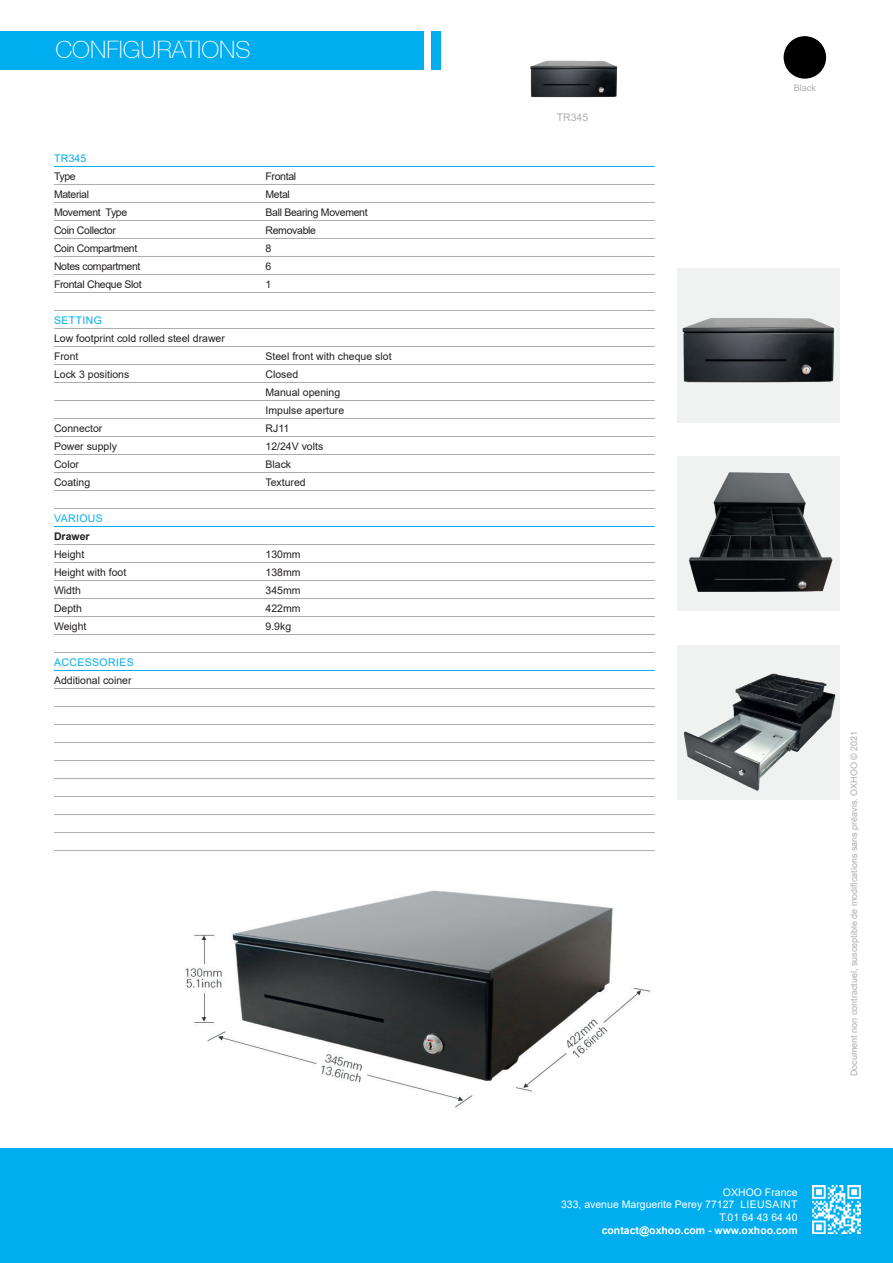
<style>
.page{position:relative;width:893px;height:1263px;background:#fff}
.page>*{position:absolute;margin:0;border:0;box-sizing:border-box;transform-origin:0 0}
.t1{font:100 24px "Helvetica 35";color:#fff}
.t2{font:10.5px/18px "Arial";color:#231f20}
.t3{font:10.5px "Arial";letter-spacing:-.03em;color:#231f20}
.t4{font:10.5px/12.6px "Arial";color:#fff;text-align:right}
.t5{font:700 10.5px "Arial";color:#fff}
.t6{font:10.5px "Arial";letter-spacing:.035em;color:#00aeef}
.t7{font:700 10.5px "Arial";color:#231f20}
.t8{font:10.5px "Arial";color:#abadad}
.t9{font:9px "Arial";color:#abadad}
.t10{font:9px "Arial";color:#aaadad}
</style>
<div class="page">
<img style="left:185px;top:890px;width:466px;height:218px">
<div style="left:0;top:31px;width:424px;height:39px;background:#00aeef"></div>
<div style="left:432px;top:31px;width:9px;height:39px;background:#00aeef"></div>
<div style="left:0;top:1148px;width:893px;height:115px;background:#00aeef"></div>
<img style="left:813px;top:1186px;width:47px;height:47px">
<hr style="left:54px;top:166px;width:601px;height:1px;background:#00aeef">
<hr style="left:54px;top:184px;width:601px;height:1px;background:#abadad">
<hr style="left:54px;top:202px;width:601px;height:1px;background:#abadad">
<hr style="left:54px;top:220px;width:601px;height:1px;background:#abadad">
<hr style="left:54px;top:238px;width:601px;height:1px;background:#abadad">
<hr style="left:54px;top:256px;width:601px;height:1px;background:#abadad">
<hr style="left:54px;top:274px;width:601px;height:1px;background:#abadad">
<hr style="left:54px;top:292px;width:601px;height:1px;background:#abadad">
<hr style="left:54px;top:310px;width:601px;height:1px;background:#abadad">
<hr style="left:54px;top:328px;width:601px;height:1px;background:#abadad">
<hr style="left:54px;top:346px;width:601px;height:1px;background:#abadad">
<hr style="left:54px;top:364px;width:601px;height:1px;background:#abadad">
<hr style="left:54px;top:382px;width:601px;height:1px;background:#abadad">
<hr style="left:54px;top:400px;width:601px;height:1px;background:#abadad">
<hr style="left:54px;top:418px;width:601px;height:1px;background:#abadad">
<hr style="left:54px;top:436px;width:601px;height:1px;background:#abadad">
<hr style="left:54px;top:454px;width:601px;height:1px;background:#abadad">
<hr style="left:54px;top:472px;width:601px;height:1px;background:#abadad">
<hr style="left:54px;top:490px;width:601px;height:1px;background:#abadad">
<hr style="left:54px;top:508px;width:601px;height:1px;background:#abadad">
<hr style="left:54px;top:526px;width:601px;height:1px;background:#00aeef">
<hr style="left:54px;top:544px;width:601px;height:1px;background:#abadad">
<hr style="left:54px;top:562px;width:601px;height:1px;background:#abadad">
<hr style="left:54px;top:580px;width:601px;height:1px;background:#abadad">
<hr style="left:54px;top:598px;width:601px;height:1px;background:#abadad">
<hr style="left:54px;top:616px;width:601px;height:1px;background:#abadad">
<hr style="left:54px;top:634px;width:601px;height:1px;background:#abadad">
<hr style="left:54px;top:652px;width:601px;height:1px;background:#abadad">
<hr style="left:54px;top:670px;width:601px;height:1px;background:#00aeef">
<hr style="left:54px;top:688px;width:601px;height:1px;background:#abadad">
<hr style="left:54px;top:706px;width:601px;height:1px;background:#abadad">
<hr style="left:54px;top:724px;width:601px;height:1px;background:#abadad">
<hr style="left:54px;top:742px;width:601px;height:1px;background:#abadad">
<hr style="left:54px;top:760px;width:601px;height:1px;background:#abadad">
<hr style="left:54px;top:778px;width:601px;height:1px;background:#abadad">
<hr style="left:54px;top:796px;width:601px;height:1px;background:#abadad">
<hr style="left:54px;top:814px;width:601px;height:1px;background:#abadad">
<hr style="left:54px;top:832px;width:601px;height:1px;background:#abadad">
<hr style="left:54px;top:850px;width:601px;height:1px;background:#abadad">
<div style="left:784px;top:36px;width:42px;height:43px;background:#000;border-radius:50%"></div>
<img style="left:530px;top:60px;width:88px;height:38px">
<img style="left:677px;top:268px;width:163px;height:154px">
<div style="left:677px;top:457px;width:163px;height:154px;background:#f0f2f2"></div>
<img style="left:689px;top:472px;width:144px;height:120px">
<img style="left:677px;top:645px;width:163px;height:155px">
<h1 class="t1" style="left:55px;top:35px;width:197px">CONFIGURATIONS</h1>
<p class="t6" style="left:54px;top:151px;width:34px">TR345</p>
<p class="t2" style="left:54px;top:167px;width:23px">Type</p>
<p class="t3" style="left:265px;top:169px;width:32px">Frontal</p>
<p class="t3" style="left:54px;top:187px;width:37px">Material</p>
<p class="t2" style="left:265px;top:185px;width:26px">Metal</p>
<p class="t3" style="left:54px;top:205px;width:75px">Movement Type</p>
<p class="t3" style="left:265px;top:205px;width:104px">Ball Bearing Movement</p>
<p class="t3" style="left:54px;top:223px;width:63px">Coin Collector</p>
<p class="t3" style="left:265px;top:223px;width:52px">Removable</p>
<p class="t3" style="left:54px;top:241px;width:85px">Coin Compartment</p>
<p class="t2" style="left:265px;top:239px;width:7px">8</p>
<p class="t3" style="left:54px;top:259px;width:88px">Notes compartment</p>
<p class="t2" style="left:265px;top:257px;width:7px">6</p>
<p class="t3" style="left:54px;top:277px;width:89px">Frontal Cheque Slot</p>
<p class="t2" style="left:265px;top:275px;width:7px">1</p>
<p class="t6" style="left:54px;top:313px;width:49px">SETTING</p>
<p class="t2" style="left:54px;top:329px;width:172px">Low footprint cold rolled steel drawer<br>Front</p>
<p class="t2" style="left:265px;top:347px;width:128px">Steel front with cheque slot</p>
<p class="t2" style="left:54px;top:365px;width:77px">Lock 3 positions</p>
<p class="t2" style="left:265px;top:365px;width:80px">Closed<br>Manual opening<br>Impulse aperture</p>
<p class="t2" style="left:54px;top:419px;width:50px">Connector</p>
<p class="t2" style="left:265px;top:419px;width:25px">RJ11</p>
<p class="t2" style="left:54px;top:437px;width:65px">Power supply</p>
<p class="t2" style="left:265px;top:437px;width:59px">12/24V volts</p>
<p class="t2" style="left:54px;top:455px;width:27px">Color</p>
<p class="t2" style="left:265px;top:455px;width:27px">Black</p>
<p class="t2" style="left:54px;top:473px;width:38px">Coating</p>
<p class="t2" style="left:265px;top:473px;width:42px">Textured</p>
<p class="t6" style="left:54px;top:511px;width:50px">VARIOUS</p>
<p class="t7" style="left:54px;top:529px;width:37px">Drawer</p>
<p class="t2" style="left:54px;top:545px;width:32px">Height</p>
<p class="t2" style="left:265px;top:545px;width:37px">130mm</p>
<p class="t2" style="left:54px;top:563px;width:74px">Height with foot</p>
<p class="t2" style="left:265px;top:563px;width:37px">138mm</p>
<p class="t2" style="left:54px;top:581px;width:28px">Width</p>
<p class="t2" style="left:265px;top:581px;width:37px">345mm</p>
<p class="t2" style="left:54px;top:599px;width:30px">Depth</p>
<p class="t2" style="left:265px;top:599px;width:37px">422mm</p>
<p class="t2" style="left:54px;top:617px;width:34px">Weight</p>
<p class="t2" style="left:265px;top:617px;width:27px">9.9kg</p>
<p class="t6" style="left:54px;top:655px;width:81px">ACCESSORIES</p>
<p class="t2" style="left:54px;top:671px;width:79px">Additional coiner</p>
<p class="t8" style="left:557px;top:110px;width:33px">TR345</p>
<p class="t10" style="left:794px;top:81px;width:24px">Black</p>
<p class="t4" style="left:561px;top:1186px;width:238px">OXHOO France<br>333, avenue Marguerite Perey 77127 LIEUSAINT<br>T.01 64 43 64 40</p>
<p class="t5" style="left:602px;top:1222px;width:197px">contact@oxhoo.com - www.oxhoo.com</p>
<p class="t9" style="left:848px;top:1076px;width:347px;rotate:-90deg">Document non contractuel, susceptible de modifications sans préavis. OXHOO © 2021</p>
</div>
